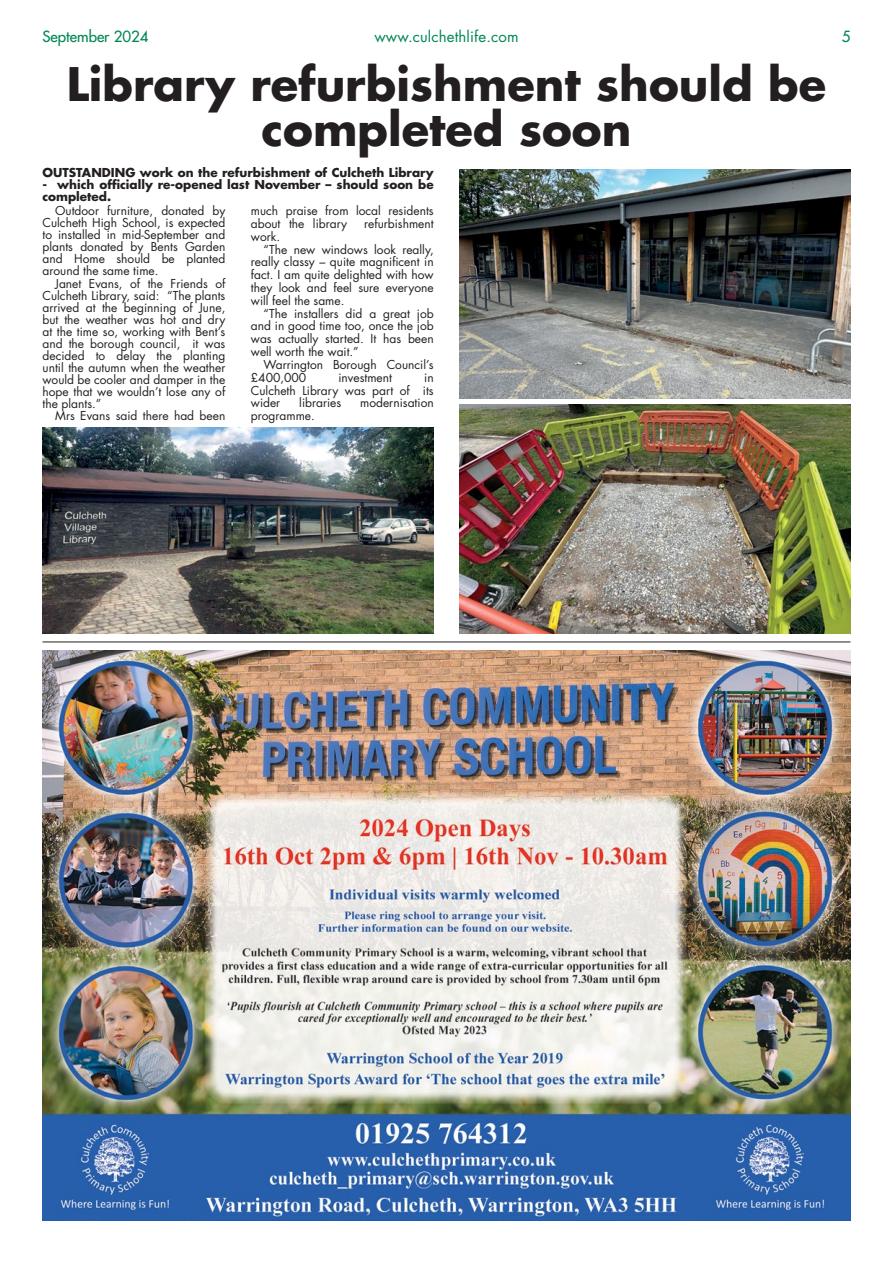
<style>
.page{position:relative;width:893px;height:1263px;background:#fff}
.page>*{position:absolute;margin:0;border:0;box-sizing:border-box;transform-origin:0 0}
.t1{font:700 45px/45px "Futura Std";color:#231f20;text-align:center}
.t2{font:15px "Futura Std";letter-spacing:.01em;color:#008752}
.t3{font:500 15px "Futura Std";color:#008752}
.t4{font:12px/12px "Futura Std";color:#231f20;text-align:justify}
.t5{font:700 12px/12px "Futura Std";color:#231f20}
</style>
<div class="page">
<hr style="left:43px;top:642px;width:807px;height:1px;background:#231f20">
<img style="left:43px;top:650px;width:807px;height:570px">
<img style="left:43px;top:427px;width:391px;height:207px">
<img style="left:459px;top:405px;width:392px;height:229px">
<img style="left:459px;top:169px;width:391px;height:229px">
<p class="t3" style="left:43px;top:27px;width:108px">September 2024</p>
<p class="t2" style="left:374px;top:27px;width:146px">www.culchethlife.com</p>
<p class="t3" style="left:842px;top:27px;width:10px">5</p>
<h1 class="t1" style="left:67px;top:61px;width:761px">Library refurbishment should be completed soon</h1>
<p class="t5" style="left:43px;top:167px;width:393px">OUTSTANDING work on the refurbishment of Culcheth Library</p>
<p class="t5" style="left:43px;top:179px;width:393px">- which officially re-opened last November – should soon be completed.</p>
<p class="t4" style="left:43px;top:205px;width:184px;text-indent:13px">Outdoor furniture, donated by Culcheth High School, is expected to installed in mid-September and plants donated by Bents Garden and Home should be planted around the same time.</p>
<p class="t4" style="left:43px;top:277px;width:184px;text-indent:13px">Janet Evans, of the Friends of Culcheth Library, said: “The plants arrived at the beginning of June, but the weather was hot and dry at the time so, working with Bent’s and the borough council, it was decided to delay the planting until the autumn when the weather would be cooler and damper in the hope that we wouldn’t lose any of the plants.”</p>
<p class="t4" style="left:55px;top:410px;width:172px">Mrs Evans said there had been</p>
<p class="t4" style="left:251px;top:204px;width:184px;line-height:12.8px">much praise from local residents about the library</p>
<p class="t4" style="left:364px;top:218px;width:71px">refurbishment</p>
<p class="t4" style="left:251px;top:230px;width:31px">work.</p>
<p class="t4" style="left:264px;top:243px;width:172px">“The new windows look really,</p>
<p class="t4" style="left:251px;top:256px;width:184px">really classy – quite magnificent in</p>
<p class="t4" style="left:251px;top:269px;width:184px">fact. I am quite delighted with how</p>
<p class="t4" style="left:251px;top:282px;width:184px">they look and feel sure everyone</p>
<p class="t4" style="left:251px;top:295px;width:95px">will feel the same.</p>
<p class="t4" style="left:264px;top:307px;width:172px">“The installers did a great job</p>
<p class="t4" style="left:251px;top:320px;width:184px">and in good time too, once the job</p>
<p class="t4" style="left:251px;top:333px;width:184px">was actually started. It has been</p>
<p class="t4" style="left:251px;top:346px;width:109px">well worth the wait.”</p>
<p class="t4" style="left:264px;top:359px;width:172px">Warrington Borough Council’s</p>
<p class="t4" style="left:251px;top:371px;width:57px">£400,000</p>
<p class="t4" style="left:338px;top:371px;width:55px">investment</p>
<p class="t4" style="left:251px;top:371px;width:184px;line-height:12.8px;text-indent:173px">in Culcheth Library was part of its wider</p>
<p class="t4" style="left:299px;top:397px;width:43px">libraries</p>
<p class="t4" style="left:360px;top:397px;width:75px">modernisation</p>
<p class="t4" style="left:251px;top:410px;width:65px">programme.</p>
</div>
